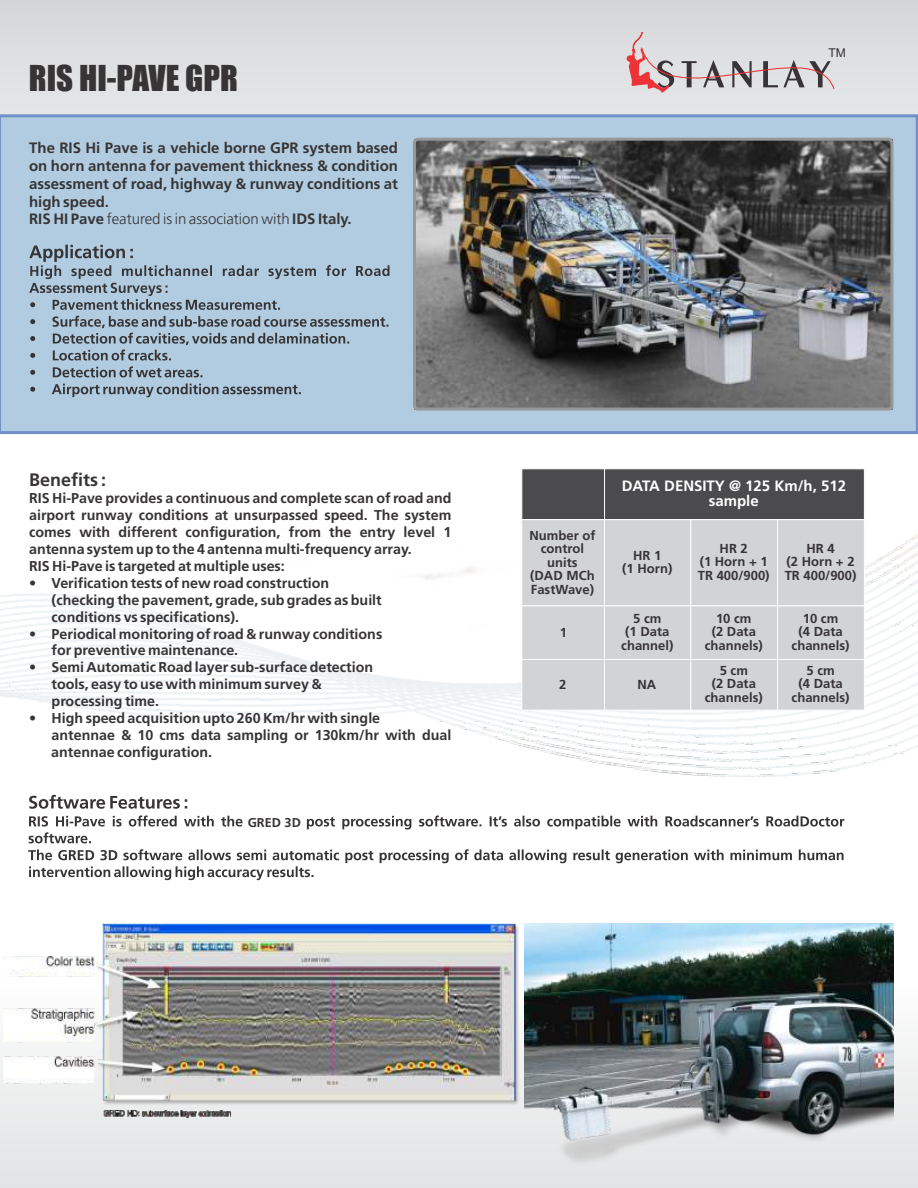
<style>
.page{position:relative;width:918px;height:1188px;background:#fff}
.page>*{position:absolute;margin:0;border:0;box-sizing:border-box;transform-origin:0 0}
.t1{font:33px "Impact";color:#373435}
.t2{font:700 18px "Frutiger LT Com";color:#373435}
.t3{font:700 15px/17.7px "Frutiger LT Com";color:#373435}
.t4{font:700 15px/15.5px "Frutiger LT Com";color:#fefefe;text-align:center}
.t5{font:700 14.25px/17px "Frutiger LT Com";color:#373435}
.t6{font:700 13.05px/13.5px "Frutiger LT Com";color:#373435;text-align:center}
.t7{font:700 12.75px "Frutiger LT Com";color:#373435}
.t8{font:12.15px "Arial";color:#383336}
.s1{font-weight:300}
</style>
<div class="page">
<div style="left:0;top:0;width:918px;height:351px;background:#dedfe0"></div>
<div style="left:0;top:929px;width:918px;height:259px;background:linear-gradient(to bottom,#fff,#e2e3e4)"></div>
<img style="left:0;top:534px;width:918px;height:242px">
<svg style="left:0;top:114px;width:918px;height:321px;background:#aec9df"></svg>
<div style="left:454px;top:600px;width:10px;height:11px;background:#fff"></div>
<svg style="left:29px;top:245px;width:360px;height:152px;background:#9fb6c8"></svg>
<svg style="left:521px;top:468px;width:344px;height:243px;background:#b8b9bb"></svg>
<svg style="left:28px;top:795px;width:816px;height:85px"></svg>
<img style="left:3px;top:924px;width:516px;height:193px">
<svg style="left:626px;top:32px;width:209px;height:90px"></svg>
<img style="left:417px;top:142px;width:472px;height:265px">
<div style="left:413px;top:138px;width:480px;height:273px;border:3px solid #96989a;border-radius:4px"></div>
<img style="left:524px;top:924px;width:370px;height:248px">
<h1 class="t1" style="left:29px;top:65px;width:210px">RIS HI-PAVE GPR</h1>
<p class="t3" style="left:29px;top:141px;width:370px">The RIS Hi Pave is a vehicle borne GPR system based on horn antenna for pavement thickness &amp; condition assessment of road, highway &amp; runway conditions at high speed.<br>RIS HI Pave <span class="s1">featured is in association with</span> IDS Italy.</p>
<p class="t8" style="left:829px;top:48px;width:19px">TM</p>
<p class="t2" style="left:29px;top:472px;width:79px">Benefits :</p>
<p class="t5" style="left:29px;top:491px;width:424px">RIS Hi-Pave provides a continuous and complete scan of road and airport runway conditions at unsurpassed speed. The system comes with different configuration, from the entry level 1 antenna system up to the 4 antenna multi-frequency array.<br>RIS Hi-Pave is targeted at multiple uses:</p>
<p class="t5" style="left:52px;top:576px;width:332px;text-indent:-22px">• Verification tests of new road construction (checking the pavement, grade, sub grades as built conditions vs specifications).</p>
<p class="t5" style="left:52px;top:627px;width:332px;text-indent:-22px">• Periodical monitoring of road &amp; runway conditions for preventive maintenance.</p>
<p class="t5" style="left:52px;top:660px;width:323px;text-indent:-22px">• Semi Automatic Road layer sub-surface detection tools, easy to use with minimum survey &amp; processing time.</p>
<p class="t5" style="left:51px;top:711px;width:402px;text-indent:-22px">• High speed acquisition upto 260 Km/hr with single<br>antennae &amp; 10 cms data sampling or 130km/hr with dual antennae configuration.</p>
<p class="t7" style="left:248px;top:818px;width:55px">GRED 3D</p>
<p class="t6" style="left:529px;top:530px;width:67px">Number of control units (DAD MCh<br>FastWave)</p>
<p class="t6" style="left:560px;top:627px;width:9px">1</p>
<p class="t6" style="left:559px;top:679px;width:9px">2</p>
<p class="t4" style="left:622px;top:479px;width:226px">DATA DENSITY @ 125 Km/h, 512 sample</p>
<p class="t6" style="left:622px;top:550px;width:52px">HR 1<br>(1 Horn)</p>
<p class="t6" style="left:698px;top:543px;width:73px">HR 2<br>(1 Horn + 1<br>TR 400/900)</p>
<p class="t6" style="left:785px;top:543px;width:73px">HR 4<br>(2 Horn + 2<br>TR 400/900)</p>
<p class="t6" style="left:621px;top:613px;width:54px">5 cm<br>(1 Data channel)</p>
<p class="t6" style="left:705px;top:613px;width:59px">10 cm<br>(2 Data channels)</p>
<p class="t6" style="left:792px;top:613px;width:59px">10 cm<br>(4 Data channels)</p>
<p class="t6" style="left:637px;top:679px;width:20px">NA</p>
<p class="t6" style="left:705px;top:665px;width:59px">5 cm<br>(2 Data channels)</p>
<p class="t6" style="left:792px;top:665px;width:59px">5 cm<br>(4 Data channels)</p>
</div>
